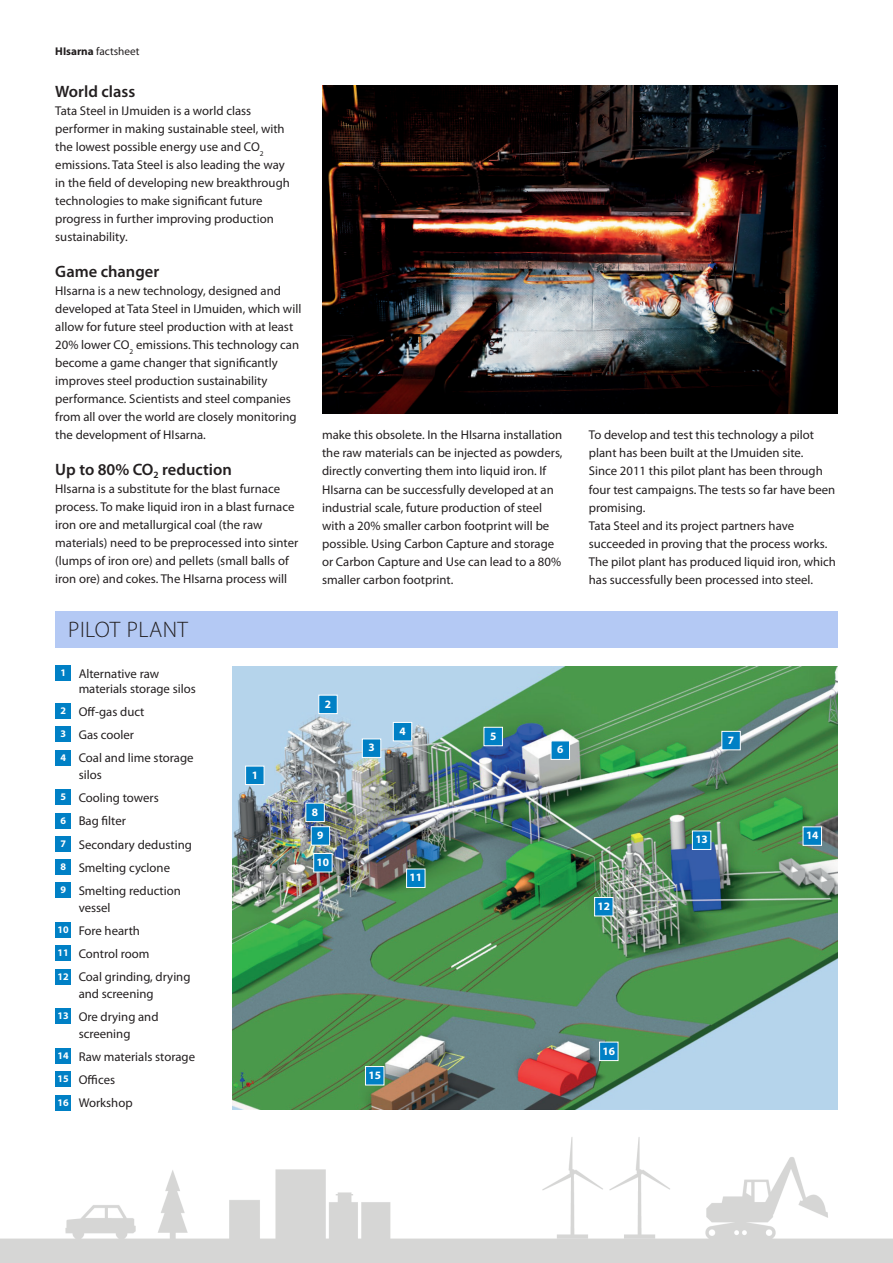
<style>
.page{position:relative;width:893px;height:1263px;background:#fff}
.page>*{position:absolute;margin:0;border:0;box-sizing:border-box;transform-origin:0 0}
.t1{font:300 22.5px "Myriad Pro";letter-spacing:.02em;color:#231f20}
.t2{font:600 16.5px "Myriad Pro";color:#231f20}
.t3{font:12.75px/18px "Myriad Pro";color:#231f20}
.t4{font:700 11.4px "Myriad Pro";color:#fff}
.t5{font:11.25px "Myriad Pro";color:#231f20}
.t6{font:700 10.2px "Myriad Pro";color:#fff}
.s1{font-weight:700}
</style>
<div class="page">
<img style="left:0;top:1137px;width:893px;height:126px">
<img style="left:322px;top:85px;width:516px;height:329px">
<div style="left:55px;top:611px;width:783px;height:36px;background:#b4c9f4"></div>
<img style="left:233px;top:667px;width:605px;height:442px">
<svg style="left:318px;top:694px;width:20px;height:20px"></svg>
<svg style="left:362px;top:738px;width:19px;height:20px"></svg>
<svg style="left:393px;top:722px;width:19px;height:19px"></svg>
<svg style="left:483px;top:727px;width:20px;height:19px"></svg>
<svg style="left:550px;top:740px;width:20px;height:20px"></svg>
<svg style="left:721px;top:731px;width:20px;height:19px"></svg>
<svg style="left:313px;top:853px;width:20px;height:20px"></svg>
<svg style="left:305px;top:802px;width:25px;height:44px"></svg>
<svg style="left:406px;top:868px;width:20px;height:20px"></svg>
<svg style="left:594px;top:897px;width:20px;height:20px"></svg>
<svg style="left:692px;top:830px;width:19px;height:20px"></svg>
<svg style="left:802px;top:826px;width:20px;height:20px"></svg>
<svg style="left:365px;top:1066px;width:20px;height:20px"></svg>
<svg style="left:599px;top:1041px;width:20px;height:20px"></svg>
<svg style="left:245px;top:765px;width:20px;height:20px"></svg>
<div style="left:55px;top:665px;width:16px;height:16px;background:#0080c5"></div>
<div style="left:55px;top:703px;width:16px;height:16px;background:#0080c5"></div>
<div style="left:55px;top:726px;width:16px;height:16px;background:#0080c5"></div>
<div style="left:55px;top:750px;width:16px;height:16px;background:#0080c5"></div>
<div style="left:55px;top:789px;width:16px;height:16px;background:#0080c5"></div>
<div style="left:55px;top:813px;width:16px;height:16px;background:#0080c5"></div>
<div style="left:55px;top:836px;width:16px;height:16px;background:#0080c5"></div>
<div style="left:55px;top:859px;width:16px;height:16px;background:#0080c5"></div>
<div style="left:55px;top:882px;width:16px;height:16px;background:#0080c5"></div>
<div style="left:55px;top:922px;width:16px;height:16px;background:#0080c5"></div>
<div style="left:55px;top:945px;width:16px;height:16px;background:#0080c5"></div>
<div style="left:55px;top:969px;width:16px;height:16px;background:#0080c5"></div>
<div style="left:55px;top:1008px;width:16px;height:16px;background:#0080c5"></div>
<div style="left:55px;top:1048px;width:16px;height:16px;background:#0080c5"></div>
<div style="left:55px;top:1071px;width:16px;height:16px;background:#0080c5"></div>
<div style="left:55px;top:1095px;width:16px;height:16px;background:#0080c5"></div>
<p class="t5" style="left:55px;top:45px;width:86px"><span class="s1">HIsarna</span> factsheet</p>
<p class="t2" style="left:55px;top:81px;width:81px">World class</p>
<p class="t3" style="left:55px;top:102px;width:236px">Tata Steel in IJmuiden is a world class performer in making sustainable steel, with the lowest possible energy use and CO<sub>2 </sub>emissions. Tata Steel is also leading the way in the field of developing new breakthrough technologies to make significant future progress in further improving production sustainability.</p>
<p class="t2" style="left:55px;top:261px;width:105px">Game changer</p>
<p class="t3" style="left:55px;top:282px;width:248px">HIsarna is a new technology, designed and developed at Tata Steel in IJmuiden, which will allow for future steel production with at least 20% lower CO<sub>2</sub> emissions. This technology can become a game changer that significantly improves steel production sustainability performance. Scientists and steel companies from all over the world are closely monitoring the development of HIsarna.</p>
<p class="t2" style="left:55px;top:459px;width:178px">Up to 80% CO<sub>2</sub> reduction</p>
<p class="t3" style="left:55px;top:480px;width:244px">HIsarna is a substitute for the blast furnace process. To make liquid iron in a blast furnace iron ore and metallurgical coal (the raw materials) need to be preprocessed into sinter (lumps of iron ore) and pellets (small balls of iron ore) and cokes. The HIsarna process will</p>
<p class="t3" style="left:322px;top:426px;width:242px">make this obsolete. In the HIsarna installation the raw materials can be injected as powders, directly converting them into liquid iron. If HIsarna can be successfully developed at an industrial scale, future production of steel with a 20% smaller carbon footprint will be possible. Using Carbon Capture and storage or Carbon Capture and Use can lead to a 80% smaller carbon footprint.</p>
<p class="t3" style="left:589px;top:426px;width:227px">To develop and test this technology a pilot plant has been built at the IJmuiden site.</p>
<p class="t3" style="left:589px;top:462px;width:248px">Since 2011 this pilot plant has been through four test campaigns. The tests so far have been promising.</p>
<p class="t3" style="left:589px;top:516px;width:249px">Tata Steel and its project partners have succeeded in proving that the process works.<br>The pilot plant has produced liquid iron, which has successfully been processed into steel.</p>
<p class="t1" style="left:68px;top:617px;width:121px">PILOT PLANT</p>
<p class="t6" style="left:60px;top:666px;width:7px">1</p>
<p class="t3" style="left:79px;top:664px;width:82px">Alternative raw</p>
<p class="t3" style="left:79px;top:679px;width:119px">materials storage silos</p>
<p class="t6" style="left:60px;top:704px;width:7px">2</p>
<p class="t3" style="left:79px;top:702px;width:67px">Off-gas duct</p>
<p class="t6" style="left:60px;top:727px;width:7px">3</p>
<p class="t3" style="left:79px;top:726px;width:57px">Gas cooler</p>
<p class="t6" style="left:60px;top:750px;width:7px">4</p>
<p class="t3" style="left:79px;top:749px;width:116px">Coal and lime storage</p>
<p class="t3" style="left:79px;top:765px;width:25px">silos</p>
<p class="t6" style="left:60px;top:790px;width:7px">5</p>
<p class="t3" style="left:79px;top:789px;width:82px">Cooling towers</p>
<p class="t6" style="left:60px;top:813px;width:7px">6</p>
<p class="t3" style="left:79px;top:812px;width:49px">Bag filter</p>
<p class="t6" style="left:60px;top:837px;width:7px">7</p>
<p class="t3" style="left:79px;top:835px;width:115px">Secondary dedusting</p>
<p class="t6" style="left:60px;top:860px;width:7px">8</p>
<p class="t3" style="left:79px;top:858px;width:93px">Smelting cyclone</p>
<p class="t6" style="left:60px;top:883px;width:7px">9</p>
<p class="t3" style="left:79px;top:882px;width:104px">Smelting reduction</p>
<p class="t3" style="left:79px;top:898px;width:33px">vessel</p>
<p class="t6" style="left:58px;top:923px;width:13px">10</p>
<p class="t3" style="left:79px;top:921px;width:63px">Fore hearth</p>
<p class="t6" style="left:58px;top:946px;width:13px">11</p>
<p class="t3" style="left:79px;top:945px;width:72px">Control room</p>
<p class="t6" style="left:58px;top:969px;width:13px">12</p>
<p class="t3" style="left:79px;top:968px;width:113px">Coal grinding, drying</p>
<p class="t3" style="left:79px;top:984px;width:76px">and screening</p>
<p class="t6" style="left:58px;top:1009px;width:13px">13</p>
<p class="t3" style="left:79px;top:1008px;width:81px">Ore drying and</p>
<p class="t3" style="left:79px;top:1024px;width:53px">screening</p>
<p class="t6" style="left:58px;top:1049px;width:13px">14</p>
<p class="t3" style="left:79px;top:1047px;width:118px">Raw materials storage</p>
<p class="t6" style="left:58px;top:1072px;width:13px">15</p>
<p class="t3" style="left:79px;top:1071px;width:38px">Offices</p>
<p class="t6" style="left:58px;top:1095px;width:13px">16</p>
<p class="t3" style="left:79px;top:1094px;width:55px">Workshop</p>
<p class="t4" style="left:252px;top:767px;width:8px">1</p>
<p class="t4" style="left:325px;top:696px;width:8px">2</p>
<p class="t4" style="left:312px;top:804px;width:8px">8</p>
<p class="t4" style="left:317px;top:828px;width:8px">9</p>
<p class="t4" style="left:317px;top:855px;width:14px">10</p>
<p class="t4" style="left:368px;top:740px;width:8px">3</p>
<p class="t4" style="left:399px;top:724px;width:8px">4</p>
<p class="t4" style="left:409px;top:870px;width:14px">11</p>
<p class="t4" style="left:368px;top:1068px;width:14px">15</p>
<p class="t4" style="left:490px;top:728px;width:8px">5</p>
<p class="t4" style="left:557px;top:742px;width:8px">6</p>
<p class="t4" style="left:597px;top:899px;width:14px">12</p>
<p class="t4" style="left:602px;top:1043px;width:14px">16</p>
<p class="t4" style="left:728px;top:732px;width:8px">7</p>
<p class="t4" style="left:695px;top:832px;width:14px">13</p>
<p class="t4" style="left:806px;top:828px;width:14px">14</p>
</div>
